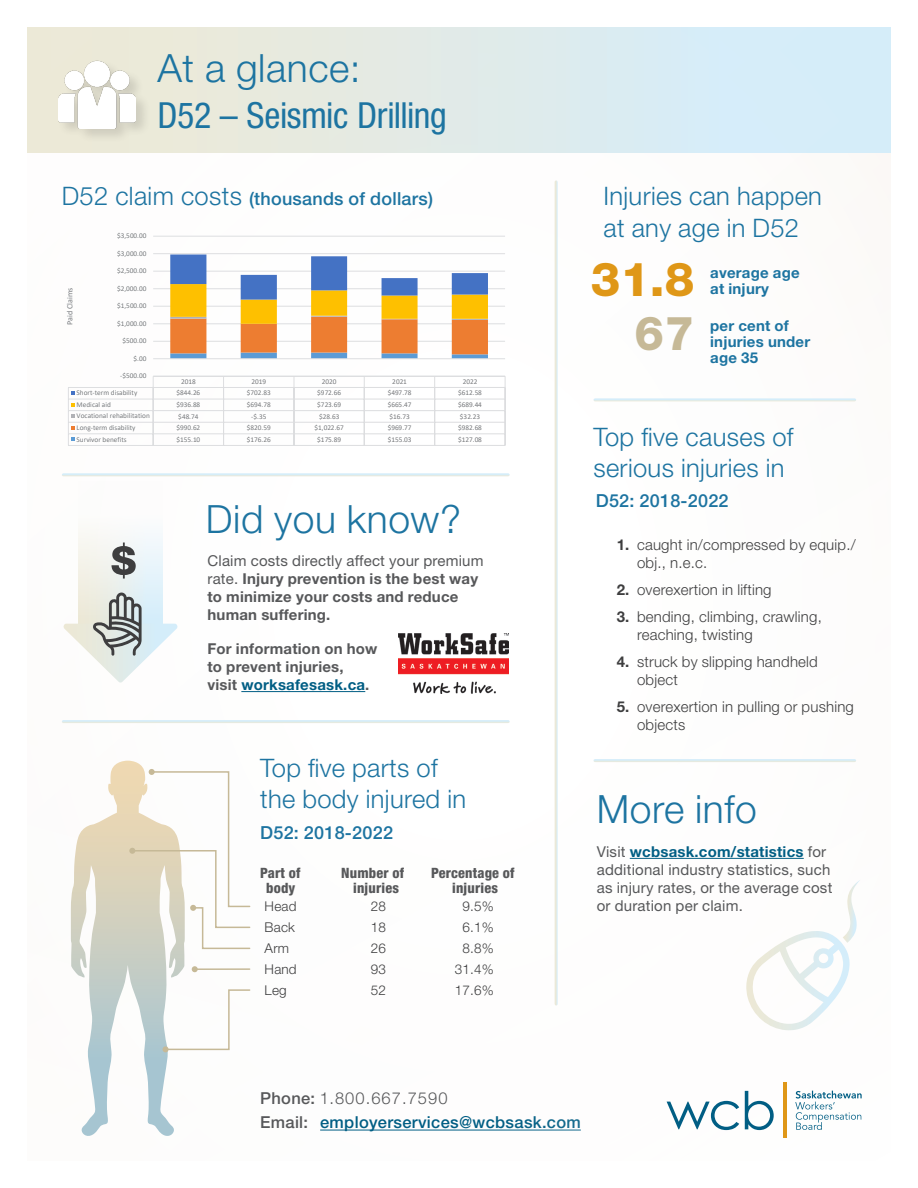
<style>
.page{position:relative;width:918px;height:1188px;background:#fff}
.page>*{position:absolute;margin:0;border:0;box-sizing:border-box;transform-origin:0 0}
.Age{font:800 46.95px "Helvetica Neue LT Std";color:#df9717}
.Paragraph_Style_2{font:800 46.95px "Helvetica Neue LT Std";color:#c6b997}
.t1{font:300 39px "Helvetica Neue LT Std";letter-spacing:.015em;color:#1d74a1}
.t2{font:condensed 36px "Helvetica Neue LT Std";letter-spacing:-.015em;color:#1d74a1}
.Subhead{font:300 25.5px/31.5px "Helvetica Neue LT Std";letter-spacing:.015em;color:#1d74a1}
.Subhead-2{font:500 18px "Helvetica Neue LT Std";letter-spacing:.015em;color:#1d74a1}
.Rate_code_subhead{font:500 18px "Helvetica Neue LT Std";letter-spacing:.015em;color:#1d74a1}
.t3{font:500 16.5px/24.6px "Helvetica Neue LT Std";letter-spacing:.02em;color:#015e84}
.t4{font:300 15px/18px "Helvetica Neue LT Std";letter-spacing:.015em;color:#3e3e3f}
.t5{font:700 15px/18px "Helvetica Neue LT Std";letter-spacing:.015em;color:#57585a}
.t6{font:15px/18px "Helvetica Neue LT Std";letter-spacing:.015em;color:#57585a}
.t7{font:700 15px/15.8px "Helvetica Neue LT Std";letter-spacing:.015em;color:#1d74a1}
.Body_injury_label{font:800 condensed 14.25px "Helvetica Neue LT Std";letter-spacing:.015em;color:#57585a}
.Paragraph_Style_2-2{font:800 condensed 14.25px "Helvetica Neue LT Std";letter-spacing:.015em;color:#57585a}
.Body_part{font:300 13.5px "Helvetica Neue LT Std";letter-spacing:.015em;color:#3e3e3f}
.t8{font:8.1px "Calibri";color:#76787b}
.t9{font:7.35px "Calibri";color:#76787b}
.t10{font:7.2px "Calibri";letter-spacing:-.015em;color:#76787b}
.s1{font-weight:300;font-size:25.5px}
.s2{font-weight:400}
.s3{color:#015e84}
.s4{font-weight:700}
.s5{font-weight:700;color:#015e84}
.s6{color:#57585a}
.s7{font-weight:300;color:#57585a}
</style>
<div class="page">
<hr style="left:241px;top:691px;width:124px;height:1px;background:#015e84">
<svg style="left:79px;top:532px;width:83px;height:60px"></svg>
<svg style="left:63px;top:592px;width:115px;height:91px"></svg>
<div style="left:27px;top:27px;width:864px;height:126px;background:linear-gradient(to right,#efe9d3,#d2edfe)"></div>
<hr style="left:320px;top:1130px;width:261px;height:1px;background:#015e84">
<hr style="left:630px;top:858px;width:174px;height:1px;background:#015e84">
<div style="left:469px;top:884px;width:449px;height:304px;background:#fff"></div>
<svg style="left:667px;top:1101px;width:72px;height:29px"></svg>
<svg style="left:745px;top:1091px;width:29px;height:39px"></svg>
<svg style="left:795px;top:1091px;width:67px;height:39px"></svg>
<hr style="left:783px;top:1083px;width:3px;height:55px;background:#df9717">
<svg style="left:746px;top:880px;width:114px;height:150px"></svg>
<img style="left:398px;top:633px;width:110px;height:60px">
<svg style="left:111px;top:543px;width:25px;height:36px"></svg>
<div style="left:57px;top:60px;width:94px;height:84px;background:#231f20;opacity:.14"></div>
<img style="left:59px;top:52px;width:77px;height:76px">
<svg style="left:68px;top:235px;width:438px;height:211px"></svg>
<svg style="left:71px;top:761px;width:180px;height:375px"></svg>
<h2 class="t1" style="left:158px;top:44px;width:205px">At a glance:</h2>
<p class="t2" style="left:158px;top:94px;width:291px">D52 – Seismic Drilling</p>
<p class="Subhead-2" style="left:62px;top:188px;width:373px"><span class="s1">D52 claim costs</span> (thousands of dollars)</p>
<p class="t10" style="left:117px;top:231px;width:31px">$3,500.00</p>
<p class="t10" style="left:117px;top:248px;width:31px">$3,000.00</p>
<p class="t8" style="left:64px;top:325px;width:39px;rotate:-90deg">Paid Claims</p>
<p class="t9" style="left:117px;top:266px;width:31px">$2,500.00</p>
<p class="t9" style="left:117px;top:283px;width:31px">$2,000.00</p>
<p class="t10" style="left:117px;top:301px;width:31px">$1,500.00</p>
<p class="t10" style="left:117px;top:319px;width:31px">$1,000.00</p>
<p class="t9" style="left:123px;top:336px;width:25px">$500.00</p>
<p class="t9" style="left:134px;top:353px;width:14px">$.00</p>
<p class="t10" style="left:120px;top:371px;width:28px">-$500.00</p>
<p class="t9" style="left:181px;top:377px;width:16px">2018</p>
<p class="t9" style="left:251px;top:377px;width:16px">2019</p>
<p class="t9" style="left:322px;top:377px;width:16px">2020</p>
<p class="t9" style="left:392px;top:377px;width:16px">2021</p>
<p class="t9" style="left:463px;top:377px;width:16px">2022</p>
<p class="t9" style="left:77px;top:388px;width:62px">Short-term disability</p>
<p class="t10" style="left:176px;top:388px;width:25px">$844.26</p>
<p class="t10" style="left:247px;top:388px;width:25px">$702.83</p>
<p class="t10" style="left:317px;top:388px;width:25px">$972.66</p>
<p class="t10" style="left:388px;top:388px;width:25px">$497.78</p>
<p class="t10" style="left:458px;top:388px;width:25px">$612.58</p>
<p class="t9" style="left:77px;top:399px;width:36px">Medical aid</p>
<p class="t10" style="left:176px;top:400px;width:25px">$936.88</p>
<p class="t10" style="left:247px;top:400px;width:25px">$694.78</p>
<p class="t10" style="left:317px;top:400px;width:25px">$723.69</p>
<p class="t10" style="left:388px;top:400px;width:25px">$665.47</p>
<p class="t10" style="left:458px;top:400px;width:25px">$689.44</p>
<p class="t9" style="left:77px;top:411px;width:75px">Vocational rehabilitation</p>
<p class="t10" style="left:178px;top:411px;width:22px">$48.74</p>
<p class="t10" style="left:251px;top:411px;width:17px">-$.35</p>
<p class="t10" style="left:319px;top:411px;width:22px">$28.63</p>
<p class="t10" style="left:390px;top:411px;width:22px">$16.73</p>
<p class="t10" style="left:460px;top:411px;width:22px">$32.23</p>
<p class="t9" style="left:77px;top:423px;width:60px">Long-term disability</p>
<p class="t10" style="left:176px;top:423px;width:25px">$990.62</p>
<p class="t10" style="left:247px;top:423px;width:25px">$820.59</p>
<p class="t10" style="left:315px;top:423px;width:31px">$1,022.67</p>
<p class="t10" style="left:388px;top:423px;width:25px">$969.77</p>
<p class="t10" style="left:458px;top:423px;width:25px">$982.68</p>
<p class="t9" style="left:77px;top:434px;width:52px">Survivor benefits</p>
<p class="t9" style="left:176px;top:434px;width:25px">$155.10</p>
<p class="t9" style="left:247px;top:434px;width:25px">$176.26</p>
<p class="t9" style="left:317px;top:434px;width:25px">$175.89</p>
<p class="t9" style="left:388px;top:434px;width:25px">$155.03</p>
<p class="t9" style="left:458px;top:434px;width:25px">$127.08</p>
<h2 class="t1" style="left:206px;top:495px;width:257px">Did you know?</h2>
<h3 class="t5" style="left:207px;top:552px;width:278px"><span class="s2">Claim costs directly affect your premium rate.</span> Injury prevention is the best way to minimize your costs and reduce human suffering.</h3>
<h3 class="t5" style="left:207px;top:639px;width:172px">For information on how to prevent injuries,<br>visit <span class="s3">worksafesask.ca</span>.</h3>
<h3 class="Subhead" style="left:260px;top:751px;width:207px">Top five parts of the body injured in</h3>
<p class="Rate_code_subhead" style="left:260px;top:821px;width:134px">D52: 2018-2022</p>
<p class="Body_injury_label" style="left:260px;top:864px;width:42px">Part of</p>
<p class="Body_injury_label" style="left:341px;top:864px;width:64px">Number of</p>
<p class="Body_injury_label" style="left:431px;top:864px;width:85px">Percentage of</p>
<p class="Paragraph_Style_2-2" style="left:266px;top:879px;width:31px">body</p>
<p class="Paragraph_Style_2-2" style="left:353px;top:879px;width:47px">injuries</p>
<p class="Paragraph_Style_2-2" style="left:452px;top:879px;width:47px">injuries</p>
<p class="Body_part" style="left:265px;top:898px;width:33px">Head</p>
<p class="Body_part" style="left:371px;top:898px;width:17px">28</p>
<p class="Body_part" style="left:462px;top:898px;width:33px">9.5%</p>
<p class="Body_part" style="left:265px;top:919px;width:32px">Back</p>
<p class="Body_part" style="left:371px;top:919px;width:17px">18</p>
<p class="Body_part" style="left:462px;top:919px;width:33px">6.1%</p>
<p class="Body_part" style="left:265px;top:940px;width:26px">Arm</p>
<p class="Body_part" style="left:371px;top:940px;width:17px">26</p>
<p class="Body_part" style="left:462px;top:940px;width:33px">8.8%</p>
<p class="Body_part" style="left:265px;top:961px;width:34px">Hand</p>
<p class="Body_part" style="left:371px;top:961px;width:17px">93</p>
<p class="Body_part" style="left:455px;top:961px;width:41px">31.4%</p>
<p class="Body_part" style="left:265px;top:982px;width:24px">Leg</p>
<p class="Body_part" style="left:371px;top:982px;width:17px">52</p>
<p class="Body_part" style="left:455px;top:982px;width:41px">17.6%</p>
<p class="Subhead" style="left:604px;top:180px;width:220px">Injuries can happen at any age in D52</p>
<p class="Age" style="left:591px;top:252px;width:105px">31.8</p>
<p class="Paragraph_Style_2" style="left:634px;top:305px;width:61px">67</p>
<h3 class="t7" style="left:710px;top:264px;width:91px">average age at injury</h3>
<h3 class="t7" style="left:710px;top:318px;width:102px">per cent of injuries under age 35</h3>
<p class="Subhead" style="left:593px;top:420px;width:202px">Top five causes of serious injuries in</p>
<p class="Rate_code_subhead" style="left:596px;top:490px;width:134px">D52: 2018-2022</p>
<p class="t4" style="left:637px;top:535px;width:220px;text-indent:-20px"><span class="s4">1.</span> caught in/compressed by equip./ obj., n.e.c.</p>
<p class="t4" style="left:617px;top:580px;width:156px"><span class="s4">2.</span> overexertion in lifting</p>
<p class="t4" style="left:637px;top:607px;width:186px;text-indent:-20px"><span class="s4">3.</span> bending, climbing, crawling, reaching, twisting</p>
<p class="t4" style="left:637px;top:652px;width:182px;text-indent:-20px"><span class="s4">4.</span> struck by slipping handheld object</p>
<p class="t4" style="left:637px;top:697px;width:218px;text-indent:-20px"><span class="s4">5.</span> overexertion in pulling or pushing objects</p>
<h2 class="t1" style="left:597px;top:785px;width:162px">More info</h2>
<h3 class="t6" style="left:597px;top:842px;width:237px">Visit <span class="s5">wcbsask.com/statistics</span> for additional industry statistics, such as injury rates, or the average cost or duration per claim.</h3>
<h3 class="t3" style="left:260px;top:1085px;width:322px"><span class="s6">Phone:</span> <span class="s7">1.800.667.7590<br></span><span class="s6">Email:</span> employerservices@wcbsask.com</h3>
</div>
